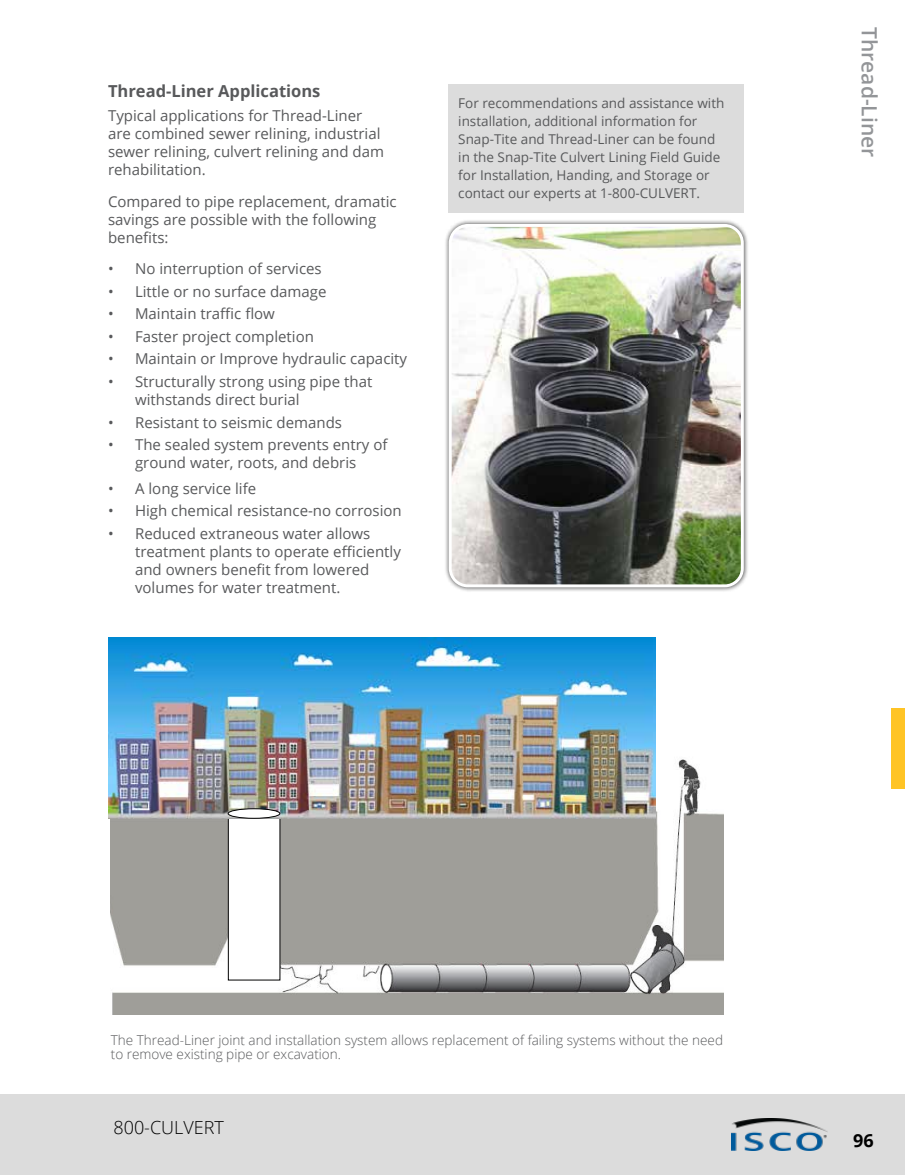
<style>
.page{position:relative;width:905px;height:1175px;background:#fff}
.page>*{position:absolute;margin:0;border:0;box-sizing:border-box;transform-origin:0 0}
.t1{font:600 21px "Open Sans";color:#939598}
.t2{font:300 18px "Open Sans";color:#000}
.t3{font:700 18px "Open Sans";color:#000}
.t4{font:700 16.5px "Open Sans";color:#58595b}
.t5{font:15px/18px "Open Sans";color:#58595b}
.t6{font:13.5px/18px "Open Sans";color:#58595b}
.t7{font:300 13.5px/13.5px "Open Sans";color:#58595b}
</style>
<div class="page">
<div style="left:0;top:1093px;width:904px;height:81px;background:#dcdcdc"></div>
<img style="left:731px;top:1118px;width:96px;height:32px">
<div style="left:448px;top:84px;width:295px;height:128px;background:#dcdcdc"></div>
<div style="left:444px;top:219px;width:305px;height:373px;background:#000;opacity:.75"></div>
<img style="left:450px;top:225px;width:292px;height:361px">
<div style="left:449px;top:224px;width:294px;height:363px;border:3px solid #fff;border-radius:18px"></div>
<img style="left:111px;top:718px;width:612px;height:296px">
<div style="left:228px;top:813px;width:52px;height:167px;background:#fff"></div>
<div style="left:228px;top:812px;width:52px;height:168px;border:1px solid #000"></div>
<img style="left:108px;top:637px;width:547px;height:181px">
<div style="left:228px;top:808px;width:52px;height:10px;background:#fff;border-radius:50%"></div>
<div style="left:228px;top:808px;width:52px;height:10px;border:1px solid #000;border-radius:50%"></div>
<div style="left:891px;top:708px;width:13px;height:81px;background:#ffc425"></div>
<p class="t4" style="left:108px;top:79px;width:214px">Thread-Liner Applications</p>
<p class="t5" style="left:108px;top:107px;width:277px">Typical applications for Thread-Liner are combined sewer relining, industrial sewer relining, culvert relining and dam rehabilitation.</p>
<p class="t5" style="left:108px;top:192px;width:290px">Compared to pipe replacement, dramatic savings are possible with the following benefits:</p>
<p class="t5" style="left:108px;top:260px;width:215px">• No interruption of services</p>
<p class="t5" style="left:108px;top:282px;width:220px">• Little or no surface damage</p>
<p class="t5" style="left:108px;top:305px;width:168px">• Maintain traffic flow</p>
<p class="t5" style="left:108px;top:327px;width:207px">• Faster project completion</p>
<p class="t5" style="left:108px;top:350px;width:300px">• Maintain or Improve hydraulic capacity</p>
<p class="t5" style="left:135px;top:372px;width:239px;text-indent:-27px">• Structurally strong using pipe that withstands direct burial</p>
<p class="t5" style="left:108px;top:413px;width:235px">• Resistant to seismic demands</p>
<p class="t5" style="left:108px;top:435px;width:281px;text-align:center">• The sealed system prevents entry of ground water, roots, and debris</p>
<p class="t5" style="left:108px;top:479px;width:150px">• A long service life</p>
<p class="t5" style="left:108px;top:501px;width:295px">• High chemical resistance-no corrosion</p>
<p class="t5" style="left:135px;top:524px;width:267px;text-indent:-27px">• Reduced extraneous water allows treatment plants to operate efficiently and owners benefit from lowered volumes for water treatment.</p>
<p class="t6" style="left:458px;top:93px;width:267px">For recommendations and assistance with installation, additional information for Snap-Tite and Thread-Liner can be found in the Snap-Tite Culvert Lining Field Guide for Installation, Handing, and Storage or contact our experts at 1-800-CULVERT.</p>
<h1 class="t1" style="left:883px;top:27px;width:132px;rotate:90deg">Thread-Liner</h1>
<p class="t7" style="left:111px;top:1033px;width:613px">The Thread-Liner joint and installation system allows replacement of failing systems without the need to remove existing pipe or excavation.</p>
<p class="t2" style="left:113px;top:1115px;width:112px">800-CULVERT</p>
<p class="t3" style="left:853px;top:1127px;width:22px">96</p>
</div>
